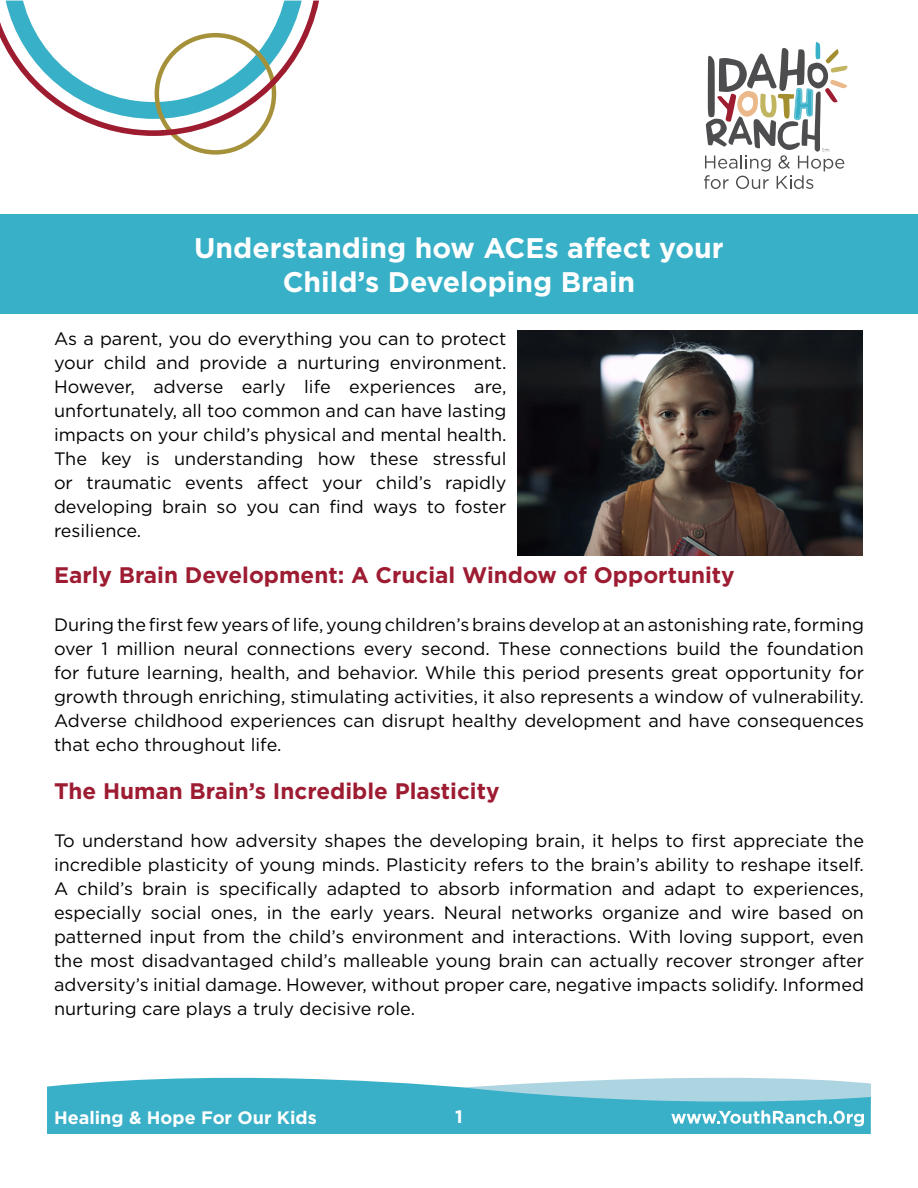
<style>
.page{position:relative;width:918px;height:1188px;background:#fff}
.page>*{position:absolute;margin:0;border:0;box-sizing:border-box;transform-origin:0 0}
.t1{font:700 28.35px/34px "Gotham";color:#fff;text-align:center}
.t2{font:700 22.5px "Gotham";color:#9e1c32}
.t3{font:18px/24px "Gotham";color:#000101;text-align:justify}
.t4{font:18px/24px "Gotham";color:#000;text-align:justify}
.t5{font:700 18px "Gotham";color:#fff}
</style>
<div class="page">
<div style="left:47px;top:1082px;width:824px;height:52px;background:#3ab0c8"></div>
<svg style="left:90px;top:1077px;width:781px;height:49px;background:#63bed2"></svg>
<svg style="left:704px;top:42px;width:144px;height:147px"></svg>
<svg style="left:0;top:1px;width:319px;height:154px"></svg>
<div style="left:0;top:214px;width:918px;height:100px;background:#38b0c7"></div>
<img style="left:517px;top:330px;width:345px;height:225px">
<h1 class="t1" style="left:194px;top:231px;width:531px">Understanding how ACEs affect your<br>Child’s Developing Brain</h1>
<p class="t4" style="left:54px;top:326px;width:454px">As a parent, you do everything you can to protect your child and provide a nurturing environment.<br>However, adverse early life experiences are, unfortunately, all too common and can have lasting impacts on your child’s physical and mental health.<br>The key is understanding how these stressful or traumatic events affect your child’s rapidly developing brain so you can find ways to foster resilience.</p>
<p class="t2" style="left:54px;top:561px;width:682px">Early Brain Development: A Crucial Window of Opportunity</p>
<p class="t3" style="left:54px;top:613px;width:812px">During the first few years of life, young children’s brains develop at an astonishing rate, forming over 1 million neural connections every second. These connections build the foundation for future learning, health, and behavior. While this period presents great opportunity for growth through enriching, stimulating activities, it also represents a window of vulnerability.<br>Adverse childhood experiences can disrupt healthy development and have consequences that echo throughout life.</p>
<p class="t2" style="left:54px;top:777px;width:447px">The Human Brain’s Incredible Plasticity</p>
<p class="t3" style="left:54px;top:829px;width:812px">To understand how adversity shapes the developing brain, it helps to first appreciate the incredible plasticity of young minds. Plasticity refers to the brain’s ability to reshape itself.<br>A child’s brain is specifically adapted to absorb information and adapt to experiences, especially social ones, in the early years. Neural networks organize and wire based on patterned input from the child’s environment and interactions. With loving support, even the most disadvantaged child’s malleable young brain can actually recover stronger after adversity’s initial damage. However, without proper care, negative impacts solidify. Informed nurturing care plays a truly decisive role.</p>
<p class="t5" style="left:54px;top:1106px;width:264px">Healing &amp; Hope For Our Kids</p>
<p class="t5" style="left:455px;top:1105px;width:9px">1</p>
</div>
